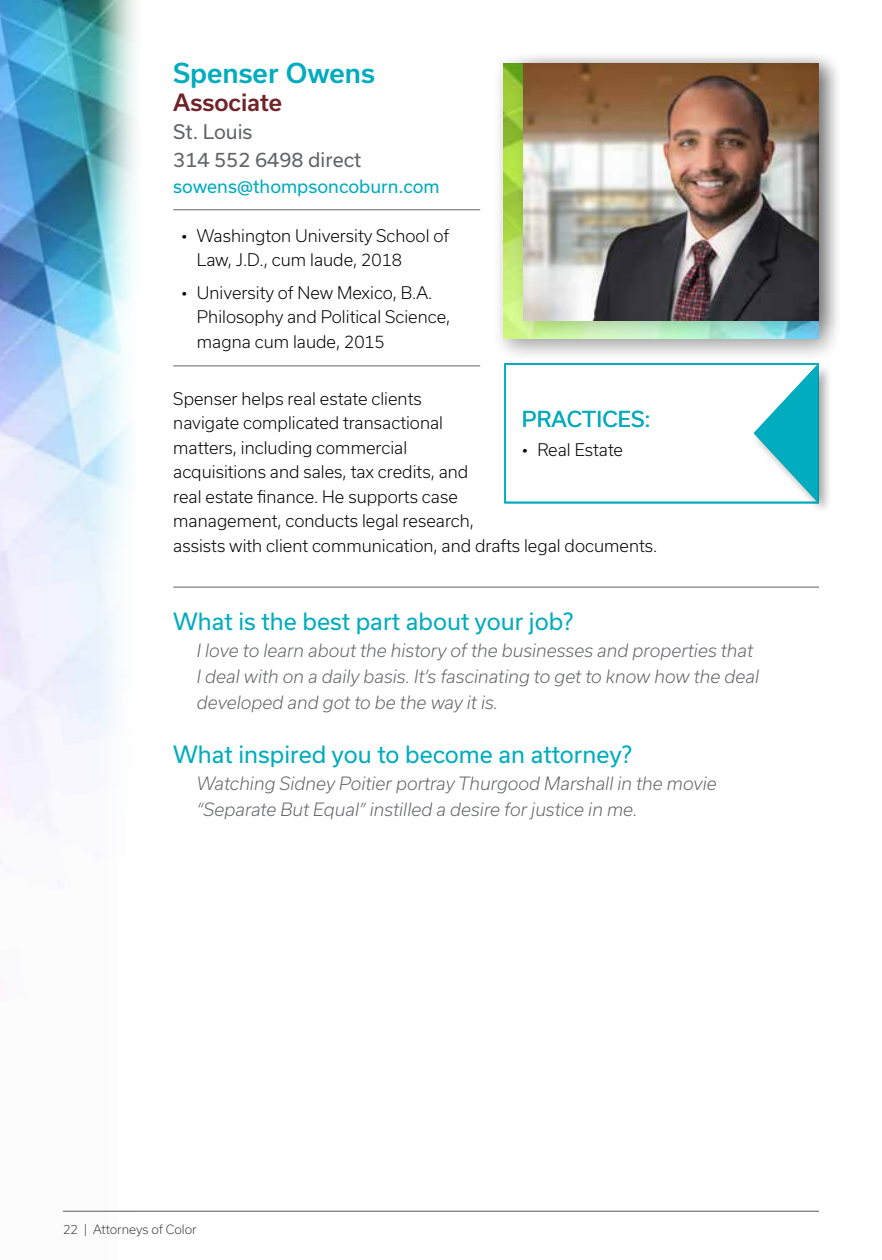
<style>
.page{position:relative;width:882px;height:1260px;background:#fff}
.page>*{position:absolute;margin:0;border:0;box-sizing:border-box;transform-origin:0 0}
.t1{font:500 26.25px "Usual";color:#00acbd}
.t2{font:22.75px "Usual";color:#00acbd}
.t3{font:500 22.75px "Usual";color:#702328}
.t4{font:21px "Usual";letter-spacing:.015em;color:#00acbd}
.t5{font:19.25px/28px "Usual";color:#636466}
.t6{font:italic 300 17.5px/26.2px "Usual";color:#636466}
.t7{font:17.5px "Usual";color:#00acbd}
.t8{font:300 16.62px/24.5px "Usual";color:#000}
.t9{font:300 12.25px "Usual";color:#414042}
</style>
<div class="page">
<img style="left:0;top:0;width:146px;height:1211px">
<hr style="left:63px;top:1211px;width:756px;height:1px;background:#58595b">
<hr style="left:173px;top:209px;width:307px;height:1px;background:#636466">
<hr style="left:173px;top:365px;width:307px;height:1px;background:#636466">
<hr style="left:173px;top:587px;width:646px;height:1px;background:#636466">
<div style="left:492px;top:51px;width:350px;height:312px;background:#000;opacity:.2"></div>
<svg style="left:504px;top:63px;width:8px;height:276px;background:#add851"></svg>
<div style="left:512px;top:51px;width:330px;height:293px;background:#000;opacity:.2"></div>
<img style="left:524px;top:63px;width:295px;height:257px">
<div style="left:504px;top:363px;width:315px;height:140px;border:2px solid #00acbd"></div>
<div style="left:751px;top:362px;width:82px;height:153px;background:#000;opacity:.2"></div>
<svg style="left:754px;top:364px;width:64px;height:138px"></svg>
<h1 class="t1" style="left:173px;top:58px;width:203px">Spenser Owens</h1>
<h2 class="t3" style="left:173px;top:89px;width:110px">Associate</h2>
<p class="t5" style="left:173px;top:117px;width:190px">St. Louis<br>314 552 6498 direct</p>
<p class="t7" style="left:173px;top:176px;width:268px">sowens@thompsoncoburn.com</p>
<p class="t8" style="left:197px;top:223px;width:254px;text-indent:-16px">• Washington University School of<br>Law, J.D., cum laude, 2018</p>
<p class="t8" style="left:197px;top:280px;width:255px;text-indent:-16px">• University of New Mexico, B.A.<br>Philosophy and Political Science, magna cum laude, 2015</p>
<p class="t8" style="left:173px;top:386px;width:486px">Spenser helps real estate clients<br>navigate complicated transactional<br>matters, including commercial<br>acquisitions and sales, tax credits, and<br>real estate finance. He supports case<br>management, conducts legal research,<br>assists with client communication, and drafts legal documents.</p>
<p class="t4" style="left:522px;top:407px;width:130px">PRACTICES:</p>
<p class="t8" style="left:522px;top:437px;width:103px">• Real Estate</p>
<h2 class="t2" style="left:173px;top:609px;width:402px">What is the best part about your job?</h2>
<p class="t6" style="left:197px;top:637px;width:564px">I love to learn about the history of the businesses and properties that<br>I deal with on a daily basis. It’s fascinating to get to know how the deal developed and got to be the way it is.</p>
<h2 class="t2" style="left:173px;top:742px;width:460px">What inspired you to become an attorney?</h2>
<p class="t6" style="left:197px;top:770px;width:522px">Watching Sidney Poitier portray Thurgood Marshall in the movie “Separate But Equal” instilled a desire for justice in me.</p>
<p class="t9" style="left:63px;top:1222px;width:135px">22 | Attorneys of Color</p>
</div>
